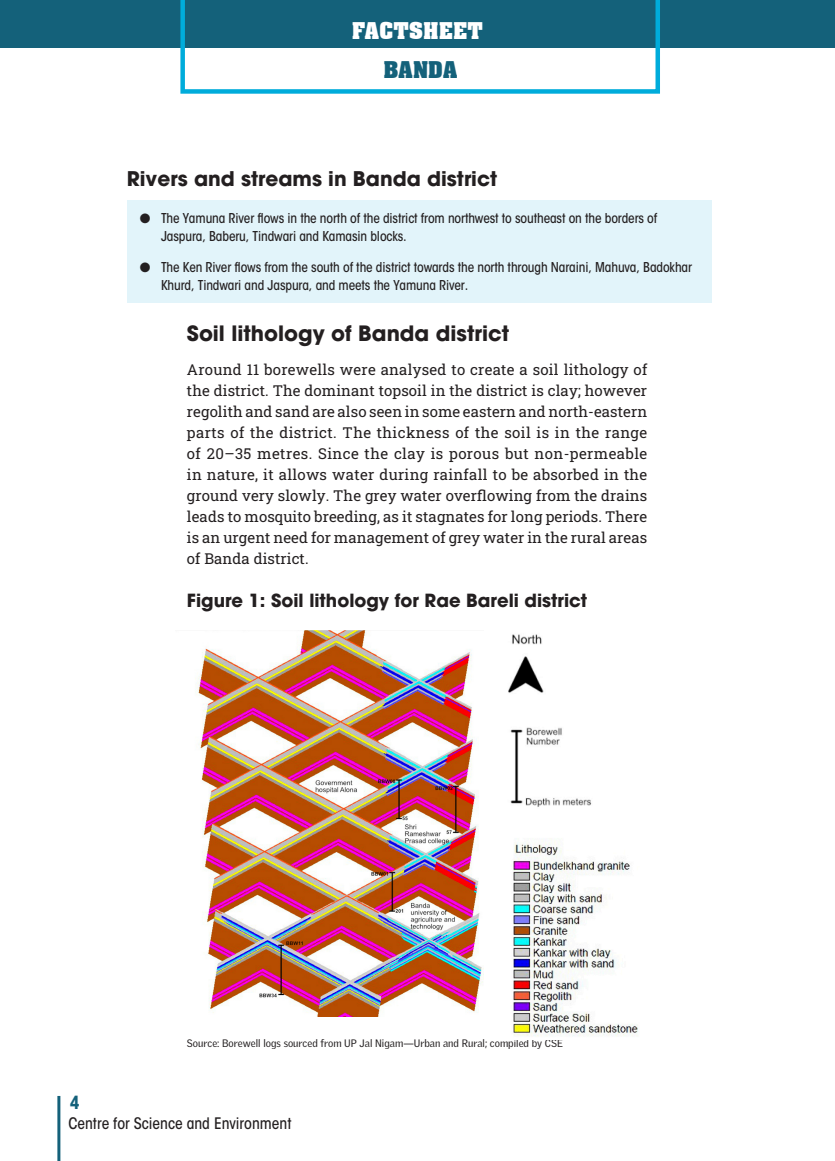
<style>
.page{position:relative;width:835px;height:1161px;background:#fff}
.page>*{position:absolute;margin:0;border:0;box-sizing:border-box;transform-origin:0 0}
.t1{font:700 22.5px "Aachen BT";color:#fff}
.t2{font:700 22.5px "Aachen BT";color:#14617a}
.Graph_head{font:700 21px "Avant Garde";color:#231f20}
.Graph_head-2{font:700 20.1px "Avant Garde";color:#231f20}
.Graph_head-3{font:700 18px "Avant Garde";color:#231f20}
.t3{font:700 condensed 18px "ITC Avant Garde Std";color:#14617a}
.t4{font:500 condensed 15.75px "ITC Avant Garde Std";color:#231f20}
.Body_text{font:15px/21px "Roboto Slab";letter-spacing:.005em;color:#231f20;text-align:justify}
.Box_text{font:500 condensed 13.5px/18px "ITC Avant Garde Std";letter-spacing:-.01em;color:#231f20}
.Source{font:10.5px "Griffith Gothic";color:#231f20}
</style>
<div class="page">
<div style="left:0;top:0;width:835px;height:48px;background:#14617a"></div>
<svg style="left:180px;top:0;width:480px;height:94px"></svg>
<hr style="left:57px;top:1096px;width:3px;height:65px;background:#14617a">
<div style="left:127px;top:200px;width:584px;height:103px;background:#e2f4fa"></div>
<img style="left:195px;top:631px;width:288px;height:385px">
<img style="left:508px;top:634px;width:130px;height:403px">
<h1 class="t1" style="left:352px;top:17px;width:133px">FACTSHEET</h1>
<h1 class="t2" style="left:383px;top:56px;width:76px">BANDA</h1>
<p class="Graph_head-2" style="left:127px;top:166px;width:372px">Rivers and streams in Banda district</p>
<p class="Box_text" style="left:161px;top:209px;width:498px;text-indent:-21px">● The Yamuna River flows in the north of the district from northwest to southeast on the borders of<br>Jaspura, Baberu, Tindwari and Kamasin blocks.</p>
<p class="Box_text" style="left:161px;top:258px;width:533px;text-indent:-21px">● The Ken River flows from the south of the district towards the north through Naraini, Mahuva, Badokhar<br>Khurd, Tindwari and Jaspura, and meets the Yamuna River.</p>
<p class="Graph_head" style="left:187px;top:320px;width:324px">Soil lithology of Banda district</p>
<p class="Body_text" style="left:187px;top:359px;width:462px">Around 11 borewells were analysed to create a soil lithology of the district. The dominant topsoil in the district is clay; however regolith and sand are also seen in some eastern and north-eastern parts of the district. The thickness of the soil is in the range of 20–35 metres. Since the clay is porous but non-permeable in nature, it allows water during rainfall to be absorbed in the ground very slowly. The grey water overflowing from the drains leads to mosquito breeding, as it stagnates for long periods. There is an urgent need for management of grey water in the rural areas of Banda district.</p>
<p class="Graph_head-3" style="left:187px;top:589px;width:402px">Figure 1: Soil lithology for Rae Bareli district</p>
<p class="t3" style="left:70px;top:1091px;width:12px">4</p>
<p class="Source" style="left:187px;top:1037px;width:377px">Source: Borewell logs sourced from UP Jal Nigam—Urban and Rural; compiled by CSE</p>
<p class="t4" style="left:68px;top:1113px;width:225px">Centre for Science and Environment</p>
</div>
